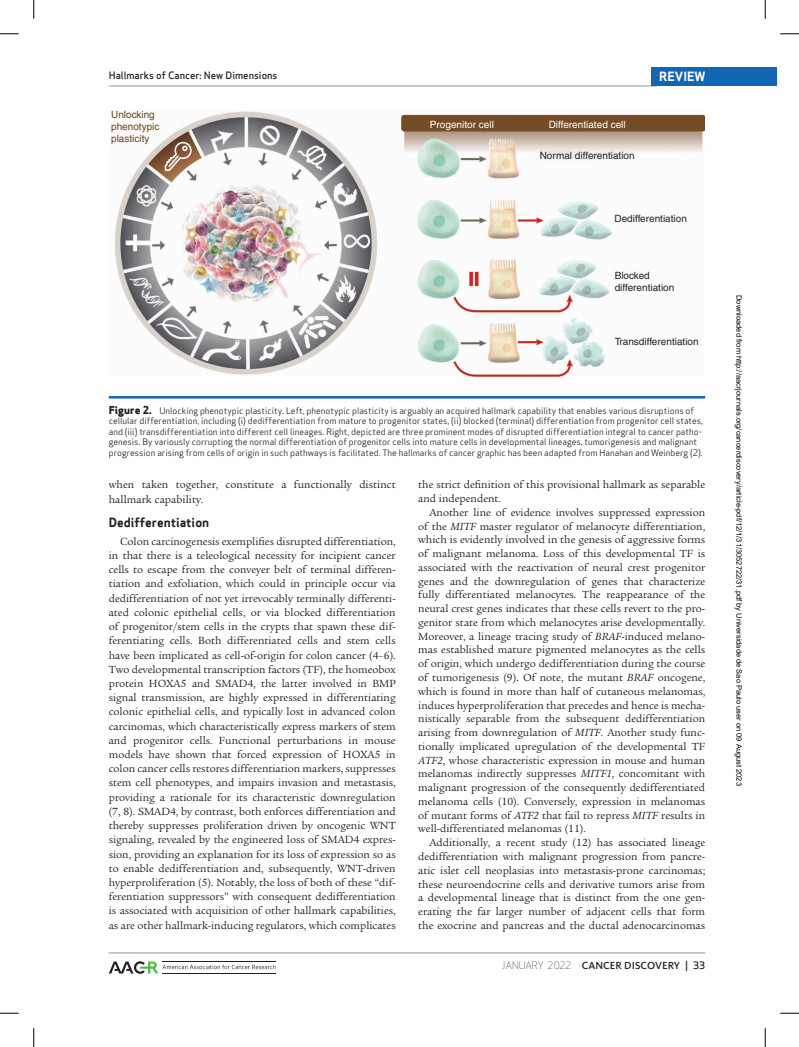
<style>
.page{position:relative;width:799px;height:1047px;background:#fff}
.page>*{position:absolute;margin:0;border:0;box-sizing:border-box;transform-origin:0 0}
.t1{font:700 12.5px "Apex Sans";color:#231f20}
.t2{font:700 12.5px "Apex Sans";color:#fff}
.t3{font:11.25px/13.8px "Legacy Serif Std";color:#231f20;text-align:justify}
.t4{font:500 10.62px "Kievit OT";letter-spacing:.01em;color:#231f20}
.t5{font:10px/12px "Helvetica";color:#231f20}
.t6{font:10px "Helvetica";color:#fff}
.t7{font:500 10px "Apex Sans";color:#231f20}
.t8{font:10px/12px "Helvetica";color:#65461b}
.t9{font:8.75px/10.6px "Apex Sans";color:#231f20}
.t10{font:7.5px "Arial";color:#000}
.s1{font-weight:800;font-size:10.62px}
.s2{font-style:italic}
.s3{font-family:"Apex Sans";font-weight:300;font-size:10px}
.s4{font-family:"Apex Sans";font-size:10px}
</style>
<div class="page">
<hr style="left:109px;top:952px;width:596px;height:1px;background:#939598">
<svg style="left:109px;top:961px;width:166px;height:12px"></svg>
<hr style="left:162px;top:961px;width:114px;height:1px;background:#231f20">
<hr style="left:162px;top:973px;width:114px;height:1px;background:#231f20">
<hr style="left:109px;top:86px;width:547px;height:1px;background:#939598">
<div style="left:651px;top:68px;width:125px;height:18px;background:#1167b3"></div>
<img style="left:114px;top:111px;width:591px;height:265px">
<hr style="left:109px;top:396px;width:596px;height:2px;background:#1167b3">
<svg style="left:764px;top:0;width:1px;height:19px"></svg>
<svg style="left:764px;top:1028px;width:1px;height:18px"></svg>
<svg style="left:0;top:33px;width:19px;height:1px"></svg>
<svg style="left:780px;top:33px;width:19px;height:1px"></svg>
<svg style="left:0;top:1012px;width:19px;height:1px"></svg>
<svg style="left:780px;top:1012px;width:19px;height:1px"></svg>
<svg style="left:33px;top:0;width:1px;height:19px"></svg>
<svg style="left:33px;top:1028px;width:1px;height:18px"></svg>
<svg style="left:765px;top:0;width:1px;height:19px"></svg>
<svg style="left:765px;top:1028px;width:1px;height:18px"></svg>
<p class="t7" style="left:109px;top:67px;width:170px">Hallmarks of Cancer: New Dimensions</p>
<p class="t2" style="left:659px;top:69px;width:48px">REVIEW</p>
<p class="t8" style="left:111px;top:109px;width:50px">Unlocking phenotypic plasticity</p>
<p class="t6" style="left:430px;top:118px;width:65px">Progenitor cell</p>
<p class="t6" style="left:549px;top:118px;width:78px">Differentiated cell</p>
<p class="t5" style="left:540px;top:150px;width:96px">Normal differentiation</p>
<p class="t5" style="left:614px;top:212px;width:74px">Dedifferentiation</p>
<p class="t5" style="left:614px;top:270px;width:61px">Blocked differentiation</p>
<p class="t5" style="left:614px;top:335px;width:85px">Transdifferentiation</p>
<p class="t9" style="left:109px;top:404px;width:596px"><span class="s1">Figure 2.</span> Unlocking phenotypic plasticity. Left, phenotypic plasticity is arguably an acquired hallmark capability that enables various disruptions of cellular differentiation, including (i) dedifferentiation from mature to progenitor states, (ii) blocked (terminal) differentiation from progenitor cell states, and (iii) transdifferentiation into different cell lineages. Right, depicted are three prominent modes of disrupted differentiation integral to cancer patho&shy;genesis. By variously corrupting the normal differentiation of progenitor cells into mature cells in developmental lineages, tumorigenesis and malignant progression arising from cells of origin in such pathways is facilitated. The hallmarks of cancer graphic has been adapted from Hanahan and Weinberg (2).</p>
<p class="t3" style="left:109px;top:477px;width:288px;line-height:14.2px">when taken together, constitute a functionally distinct hallmark capability.</p>
<p class="t1" style="left:109px;top:514px;width:102px">Dedifferentiation</p>
<p class="t3" style="left:109px;top:534px;width:288px;line-height:14.2px;text-indent:11px">Colon carcinogenesis exemplifies disrupted differentiation, in that there is a teleological necessity for incipient cancer cells to escape from the conveyer belt of terminal differen&shy;tiation and exfoliation, which could in principle occur via dedifferentiation of not yet irrevocably terminally differenti&shy;ated colonic epithelial cells, or via blocked differentiation of progenitor/stem cells in the crypts that spawn these dif&shy;ferentiating cells. Both differentiated cells and stem cells have been implicated as cell-of-origin for colon cancer (4–6).<br>Two developmental transcription factors (TF), the homeobox protein HOXA5 and SMAD4, the latter involved in BMP signal transmission, are highly expressed in differentiating colonic epithelial cells, and typically lost in advanced colon carcinomas, which characteristically express markers of stem and progenitor cells. Functional perturbations in mouse models have shown that forced expression of HOXA5 in colon cancer cells restores differentiation markers, suppresses stem cell phenotypes, and impairs invasion and metastasis, providing a rationale for its characteristic downregulation (7, 8). SMAD4, by contrast, both enforces differentiation and thereby suppresses proliferation driven by oncogenic WNT signaling, revealed by the engineered loss of SMAD4 expres&shy;sion, providing an explanation for its loss of expression so as to enable dedifferentiation and, subsequently, WNT-driven hyperproliferation (5). Notably, the loss of both of these “dif&shy;ferentiation suppressors” with consequent dedifferentiation is associated with acquisition of other hallmark capabilities, as are other hallmark-inducing regulators, which complicates</p>
<p class="t3" style="left:418px;top:478px;width:288px">the strict definition of this provisional hallmark as separable and independent.</p>
<p class="t3" style="left:418px;top:505px;width:288px;text-indent:11px">Another line of evidence involves suppressed expression of the <span class="s2">MITF</span> master regulator of melanocyte differentiation, which is evidently involved in the genesis of aggressive forms of malignant melanoma. Loss of this developmental TF is associated with the reactivation of neural crest progenitor genes and the downregulation of genes that characterize fully differentiated melanocytes. The reappearance of the neural crest genes indicates that these cells revert to the pro&shy;genitor state from which melanocytes arise developmentally.<br>Moreover, a lineage tracing study of <span class="s2">BRAF</span>-induced melano&shy;mas established mature pigmented melanocytes as the cells of origin, which undergo dedifferentiation during the course of tumorigenesis (9). Of note, the mutant <span class="s2">BRAF</span> oncogene, which is found in more than half of cutaneous melanomas, induces hyperproliferation that precedes and hence is mecha&shy;nistically separable from the subsequent dedifferentiation arising from downregulation of <span class="s2">MITF</span>. Another study func&shy;tionally implicated upregulation of the developmental TF <span class="s2">ATF2</span>, whose characteristic expression in mouse and human melanomas indirectly suppresses <span class="s2">MITF1</span>, concomitant with malignant progression of the consequently dedifferentiated melanoma cells (10). Conversely, expression in melanomas of mutant forms of <span class="s2">ATF2</span> that fail to repress <span class="s2">MITF</span> results in well-differentiated melanomas (11).</p>
<p class="t3" style="left:418px;top:835px;width:288px;text-indent:11px">Additionally, a recent study (12) has associated lineage dedifferentiation with malignant progression from pancre&shy;atic islet cell neoplasias into metastasis-prone carcinomas; these neuroendocrine cells and derivative tumors arise from a developmental lineage that is distinct from the one gen&shy;erating the far larger number of adjacent cells that form the exocrine and pancreas and the ductal adenocarcinomas</p>
<p class="t4" style="left:502px;top:958px;width:205px"><span class="s3">JANUARY 2022</span> CANCER DISCOVERY <span class="s4">| 33</span></p>
<p class="t10" style="left:742px;top:295px;width:492px;rotate:90deg">Downloaded from http://aacrjournals.org/cancerdiscovery/article-pdf/12/1/31/3052722/31.pdf by Universidade de Sao Paulo user on 09 August 2023</p>
</div>
